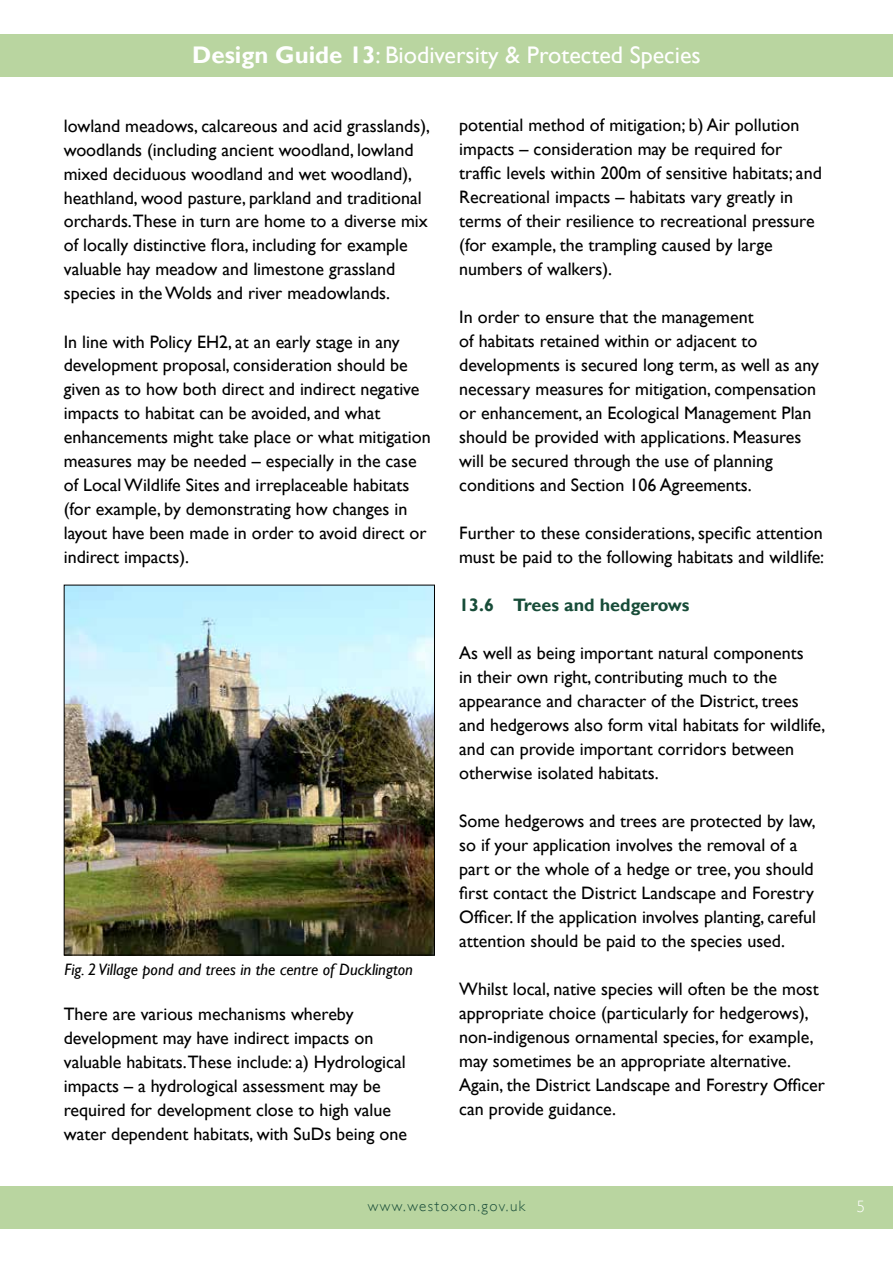
<style>
.page{position:relative;width:893px;height:1263px;background:#fff}
.page>*{position:absolute;margin:0;border:0;box-sizing:border-box;transform-origin:0 0}
.t1{font:24px "Gill Sans";color:#fff}
.t2{font:18px/24px "Gill Sans";color:#000}
.t3{font:700 18px "Gill Sans";color:#174c38}
.t4{font:italic 16.5px "Gill Sans";color:#000}
.t5{font:300 16.5px "Gill Sans";color:#fff}
.t6{font:300 15px "Gill Sans";letter-spacing:.1em;color:#174c38}
.s1{font-weight:700}
</style>
<div class="page">
<div style="left:0;top:1186px;width:893px;height:43px;background:#b9d5a0"></div>
<div style="left:0;top:34px;width:893px;height:43px;background:#b9d5a0"></div>
<img style="left:66px;top:587px;width:367px;height:366px">
<div style="left:64px;top:585px;width:371px;height:370px;border:1px solid #000"></div>
<h1 class="t1" style="left:192px;top:41px;width:510px"><span class="s1">Design Guide 13</span>: Biodiversity &amp; Protected Species</h1>
<p class="t2" style="left:64px;top:114px;width:368px">lowland meadows, calcareous and acid grasslands), woodlands (including ancient woodland, lowland mixed deciduous woodland and wet woodland), heathland, wood pasture, parkland and traditional orchards.These in turn are home to a diverse mix of locally distinctive flora, including for example valuable hay meadow and limestone grassland species in the Wolds and river meadowlands.</p>
<p class="t2" style="left:64px;top:330px;width:368px">In line with Policy EH2, at an early stage in any development proposal, consideration should be given as to how both direct and indirect negative impacts to habitat can be avoided, and what enhancements might take place or what mitigation measures may be needed – especially in the case of Local Wildlife Sites and irreplaceable habitats (for example, by demonstrating how changes in layout have been made in order to avoid direct or indirect impacts).</p>
<p class="t4" style="left:65px;top:960px;width:350px">Fig. 2 Village pond and trees in the centre of Ducklington</p>
<p class="t2" style="left:64px;top:1002px;width:345px">There are various mechanisms whereby development may have indirect impacts on valuable habitats.These include: a) Hydrological impacts – a hydrological assessment may be required for development close to high value water dependent habitats, with SuDs being one</p>
<p class="t2" style="left:459px;top:114px;width:364px">potential method of mitigation; b) Air pollution impacts – consideration may be required for traffic levels within 200m of sensitive habitats; and Recreational impacts – habitats vary greatly in terms of their resilience to recreational pressure (for example, the trampling caused by large numbers of walkers).</p>
<p class="t2" style="left:459px;top:306px;width:361px">In order to ensure that the management<br>of habitats retained within or adjacent to developments is secured long term, as well as any necessary measures for mitigation, compensation or enhancement, an Ecological Management Plan should be provided with applications. Measures will be secured through the use of planning conditions and Section 106 Agreements.</p>
<p class="t2" style="left:459px;top:522px;width:366px">Further to these considerations, specific attention must be paid to the following habitats and wildlife:</p>
<p class="t3" style="left:459px;top:594px;width:232px">13.6 Trees and hedgerows</p>
<p class="t2" style="left:459px;top:642px;width:368px">As well as being important natural components<br>in their own right, contributing much to the appearance and character of the District, trees and hedgerows also form vital habitats for wildlife, and can provide important corridors between otherwise isolated habitats.</p>
<p class="t2" style="left:459px;top:810px;width:358px">Some hedgerows and trees are protected by law, so if your application involves the removal of a part or the whole of a hedge or tree, you should first contact the District Landscape and Forestry Officer. If the application involves planting, careful attention should be paid to the species used.</p>
<p class="t2" style="left:459px;top:978px;width:367px">Whilst local, native species will often be the most appropriate choice (particularly for hedgerows), non-indigenous ornamental species, for example, may sometimes be an appropriate alternative.<br>Again, the District Landscape and Forestry Officer can provide guidance.</p>
<p class="t6" style="left:368px;top:1197px;width:159px">www.westoxon.gov.uk</p>
<p class="t5" style="left:857px;top:1197px;width:10px">5</p>
</div>
